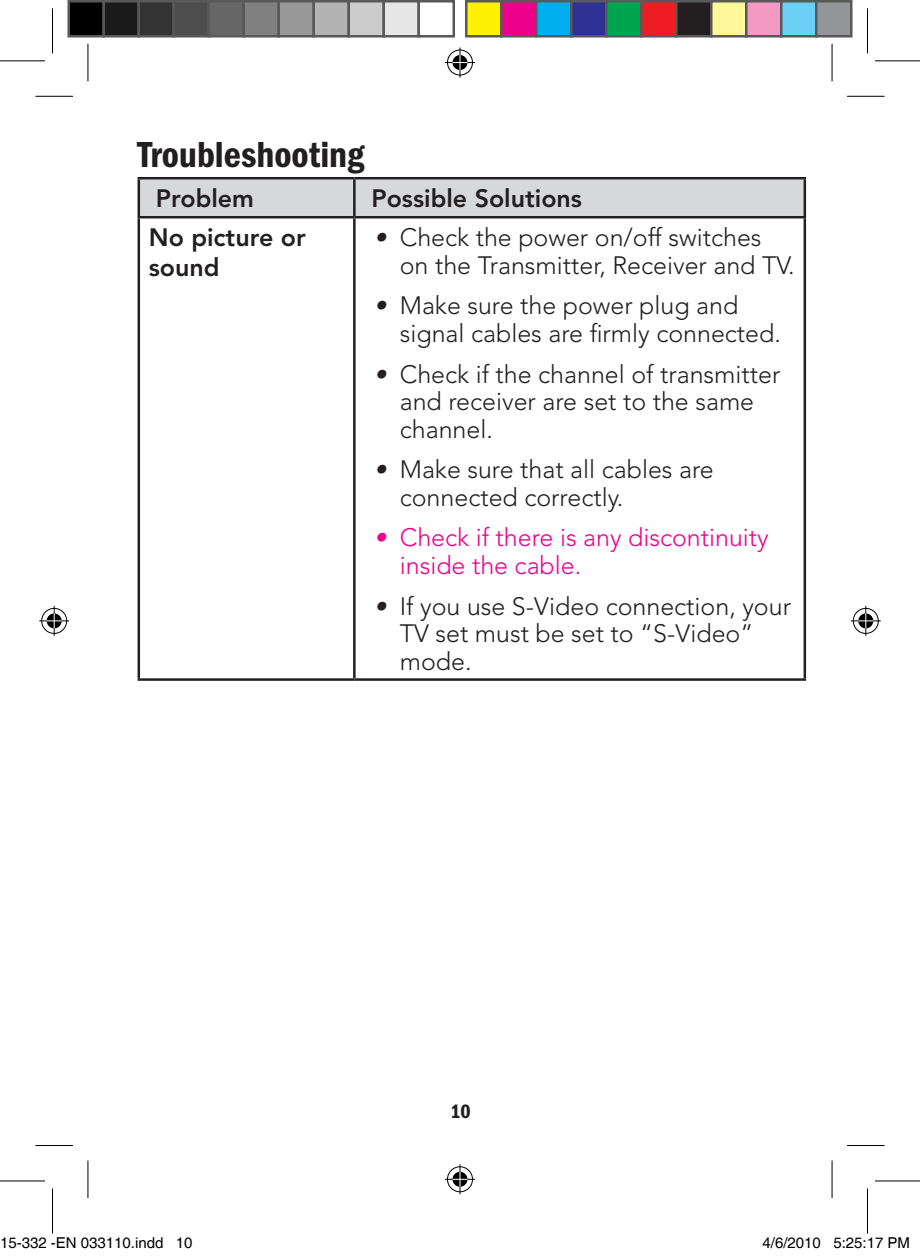
<style>
.page{position:relative;width:920px;height:1256px;background:#fff}
.page>*{position:absolute;margin:0;border:0;box-sizing:border-box;transform-origin:0 0}
.Heading_2{font:600 condensed 37.5px "Franklin Gothic";color:#231f20}
.Bullets{font:300 25px/27.5px "Avenir";color:#231f20}
.Bullets-2{font:300 25px/27.5px "Avenir";color:#ed028c}
.Quick_start_steps{font:800 25px "Avenir";color:#231f20}
.Body_text{font:800 25px/30px "Avenir";color:#231f20}
.t1{font:600 condensed 20px "Franklin Gothic";color:#231f20}
.t2{font:15px "Helvetica";color:#000}
.s1{font-style:italic}
</style>
<div class="page">
<div style="left:140px;top:179px;width:664px;height:37px;background:#d7d8da"></div>
<hr style="left:138px;top:177px;width:216px;height:2px;background:#231f20">
<hr style="left:138px;top:179px;width:2px;height:37px;background:#231f20">
<hr style="left:354px;top:177px;width:452px;height:2px;background:#231f20">
<hr style="left:353px;top:179px;width:3px;height:37px;background:#231f20">
<hr style="left:804px;top:179px;width:2px;height:37px;background:#231f20">
<hr style="left:138px;top:216px;width:216px;height:2px;background:#231f20">
<hr style="left:138px;top:218px;width:2px;height:460px;background:#231f20">
<hr style="left:354px;top:216px;width:452px;height:2px;background:#231f20">
<hr style="left:353px;top:218px;width:3px;height:460px;background:#231f20">
<hr style="left:804px;top:218px;width:2px;height:460px;background:#231f20">
<hr style="left:138px;top:678px;width:216px;height:3px;background:#231f20">
<hr style="left:354px;top:678px;width:452px;height:3px;background:#231f20">
<svg style="left:831px;top:44px;width:1px;height:37px"></svg>
<svg style="left:831px;top:1160px;width:1px;height:38px"></svg>
<hr style="left:35px;top:96px;width:38px;height:1px;background:#000">
<hr style="left:847px;top:96px;width:38px;height:1px;background:#000">
<hr style="left:35px;top:1145px;width:38px;height:1px;background:#000">
<hr style="left:847px;top:1145px;width:38px;height:1px;background:#000">
<hr style="left:88px;top:44px;width:1px;height:37px;background:#000">
<hr style="left:88px;top:1160px;width:1px;height:38px;background:#000">
<hr style="left:832px;top:44px;width:1px;height:37px;background:#000">
<hr style="left:832px;top:1160px;width:1px;height:38px;background:#000">
<hr style="left:0;top:60px;width:45px;height:1px;background:#000">
<hr style="left:875px;top:60px;width:45px;height:1px;background:#000">
<hr style="left:0;top:1180px;width:45px;height:1px;background:#000">
<hr style="left:875px;top:1180px;width:45px;height:1px;background:#000">
<hr style="left:52px;top:8px;width:1px;height:45px;background:#000">
<hr style="left:52px;top:1188px;width:1px;height:45px;background:#000">
<hr style="left:867px;top:8px;width:1px;height:45px;background:#000">
<hr style="left:867px;top:1188px;width:1px;height:45px;background:#000">
<div style="left:446px;top:48px;width:28px;height:29px;border:3px solid #fff;border-radius:50%"></div>
<hr style="left:445px;top:61px;width:30px;height:3px;background:#fff">
<svg style="left:458px;top:48px;width:4px;height:30px"></svg>
<div style="left:451px;top:53px;width:18px;height:19px;border:3px solid #fff;border-radius:50%"></div>
<div style="left:447px;top:50px;width:26px;height:25px;border:1px solid #000;border-radius:50%"></div>
<hr style="left:445px;top:62px;width:30px;height:1px;background:#000">
<hr style="left:460px;top:48px;width:1px;height:30px;background:#000">
<svg style="left:452px;top:55px;width:15px;height:15px"></svg>
<div style="left:446px;top:1165px;width:28px;height:28px;border:3px solid #fff;border-radius:50%"></div>
<hr style="left:445px;top:1177px;width:30px;height:3px;background:#fff">
<svg style="left:458px;top:1164px;width:4px;height:30px"></svg>
<div style="left:451px;top:1170px;width:18px;height:18px;border:3px solid #fff;border-radius:50%"></div>
<div style="left:447px;top:1166px;width:26px;height:26px;border:1px solid #000;border-radius:50%"></div>
<hr style="left:445px;top:1178px;width:30px;height:1px;background:#000">
<hr style="left:460px;top:1164px;width:1px;height:30px;background:#000">
<svg style="left:452px;top:1171px;width:15px;height:15px"></svg>
<div style="left:40px;top:607px;width:28px;height:28px;border:3px solid #fff;border-radius:50%"></div>
<hr style="left:39px;top:619px;width:30px;height:3px;background:#fff">
<hr style="left:53px;top:606px;width:3px;height:30px;background:#fff">
<div style="left:45px;top:612px;width:18px;height:18px;border:3px solid #fff;border-radius:50%"></div>
<div style="left:41px;top:608px;width:26px;height:25px;border:1px solid #000;border-radius:50%"></div>
<hr style="left:39px;top:620px;width:30px;height:1px;background:#000">
<hr style="left:54px;top:606px;width:1px;height:30px;background:#000">
<svg style="left:47px;top:613px;width:15px;height:15px"></svg>
<div style="left:852px;top:607px;width:28px;height:28px;border:3px solid #fff;border-radius:50%"></div>
<hr style="left:851px;top:619px;width:30px;height:3px;background:#fff">
<hr style="left:864px;top:606px;width:3px;height:30px;background:#fff">
<div style="left:857px;top:612px;width:18px;height:18px;border:3px solid #fff;border-radius:50%"></div>
<div style="left:853px;top:608px;width:26px;height:25px;border:1px solid #000;border-radius:50%"></div>
<hr style="left:851px;top:620px;width:30px;height:1px;background:#000">
<hr style="left:865px;top:606px;width:1px;height:30px;background:#000">
<svg style="left:858px;top:613px;width:15px;height:15px"></svg>
<div style="left:69px;top:1px;width:35px;height:35px;background:#000"></div>
<div style="left:67px;top:0;width:38px;height:38px;border:2px solid #595959"></div>
<div style="left:104px;top:1px;width:35px;height:35px;background:#1a1a1a"></div>
<div style="left:102px;top:0;width:38px;height:38px;border:2px solid #595959"></div>
<div style="left:139px;top:1px;width:35px;height:35px;background:#333"></div>
<div style="left:137px;top:0;width:38px;height:38px;border:2px solid #595959"></div>
<div style="left:174px;top:1px;width:35px;height:35px;background:#4d4d4d"></div>
<div style="left:172px;top:0;width:38px;height:38px;border:2px solid #595959"></div>
<div style="left:209px;top:1px;width:35px;height:35px;background:#666"></div>
<div style="left:207px;top:0;width:38px;height:38px;border:2px solid #595959"></div>
<div style="left:244px;top:1px;width:35px;height:35px;background:#808080"></div>
<div style="left:242px;top:0;width:38px;height:38px;border:2px solid #595959"></div>
<div style="left:279px;top:1px;width:35px;height:35px;background:#999"></div>
<div style="left:277px;top:0;width:38px;height:38px;border:2px solid #595959"></div>
<div style="left:314px;top:1px;width:35px;height:35px;background:#b3b3b3"></div>
<div style="left:312px;top:0;width:38px;height:38px;border:2px solid #595959"></div>
<div style="left:349px;top:1px;width:35px;height:35px;background:#ccc"></div>
<div style="left:347px;top:0;width:38px;height:38px;border:2px solid #595959"></div>
<div style="left:384px;top:1px;width:35px;height:35px;background:#e6e6e6"></div>
<div style="left:382px;top:0;width:38px;height:38px;border:2px solid #595959"></div>
<div style="left:417px;top:0;width:38px;height:38px;border:2px solid #595959"></div>
<div style="left:466px;top:1px;width:35px;height:35px;background:#fff101"></div>
<div style="left:465px;top:0;width:37px;height:38px;border:2px solid #595959"></div>
<div style="left:501px;top:1px;width:35px;height:35px;background:#ed028c"></div>
<div style="left:500px;top:0;width:37px;height:38px;border:2px solid #595959"></div>
<div style="left:536px;top:1px;width:35px;height:35px;background:#00aeef"></div>
<div style="left:535px;top:0;width:37px;height:38px;border:2px solid #595959"></div>
<div style="left:571px;top:1px;width:35px;height:35px;background:#2e3092"></div>
<div style="left:570px;top:0;width:37px;height:38px;border:2px solid #595959"></div>
<div style="left:606px;top:1px;width:35px;height:35px;background:#00a54f"></div>
<div style="left:605px;top:0;width:37px;height:38px;border:2px solid #595959"></div>
<div style="left:641px;top:1px;width:35px;height:35px;background:#ee1d23"></div>
<div style="left:640px;top:0;width:37px;height:38px;border:2px solid #595959"></div>
<div style="left:676px;top:1px;width:35px;height:35px;background:#231f20"></div>
<div style="left:675px;top:0;width:37px;height:38px;border:2px solid #595959"></div>
<div style="left:711px;top:1px;width:35px;height:35px;background:#fff79a"></div>
<div style="left:710px;top:0;width:37px;height:38px;border:2px solid #595959"></div>
<div style="left:746px;top:1px;width:35px;height:35px;background:#f499c2"></div>
<div style="left:745px;top:0;width:37px;height:38px;border:2px solid #595959"></div>
<div style="left:781px;top:1px;width:35px;height:35px;background:#6bcff6"></div>
<div style="left:780px;top:0;width:37px;height:38px;border:2px solid #595959"></div>
<div style="left:816px;top:1px;width:35px;height:35px;background:#939598"></div>
<div style="left:815px;top:0;width:37px;height:38px;border:2px solid #595959"></div>
<p class="Heading_2" style="left:138px;top:133px;width:228px">Troubleshooting</p>
<p class="Quick_start_steps" style="left:156px;top:184px;width:100px">Problem</p>
<p class="Quick_start_steps" style="left:371px;top:184px;width:212px">Possible Solutions</p>
<p class="Body_text" style="left:149px;top:222px;width:158px">No picture or sound</p>
<p class="Bullets" style="left:400px;top:224px;width:396px;text-indent:-25px"><span class="s1">•</span> Check the power on/off switches on the Transmitter, Receiver and TV.</p>
<p class="Bullets" style="left:400px;top:292px;width:383px;text-indent:-25px"><span class="s1">•</span> Make sure the power plug and signal cables are firmly connected.</p>
<p class="Bullets" style="left:400px;top:360px;width:382px;text-indent:-25px"><span class="s1">•</span> Check if the channel of transmitter and receiver are set to the same channel.</p>
<p class="Bullets" style="left:400px;top:456px;width:316px;text-indent:-25px"><span class="s1">•</span> Make sure that all cables are connected correctly.</p>
<p class="Bullets-2" style="left:400px;top:524px;width:371px;text-indent:-25px"><span class="s1">•</span> Check if there is any discontinuity inside the cable.</p>
<p class="Bullets" style="left:400px;top:592px;width:393px;text-indent:-25px"><span class="s1">•</span> If you use S-Video connection, your<br>TV set must be set to “S-Video” mode.</p>
<p class="t1" style="left:450px;top:1099px;width:22px">10</p>
<p class="t2" style="left:0;top:1234px;width:194px">15-332 -EN 033110.indd 10</p>
<p class="t2" style="left:762px;top:1234px;width:149px">4/6/2010 5:25:17 PM</p>
</div>
